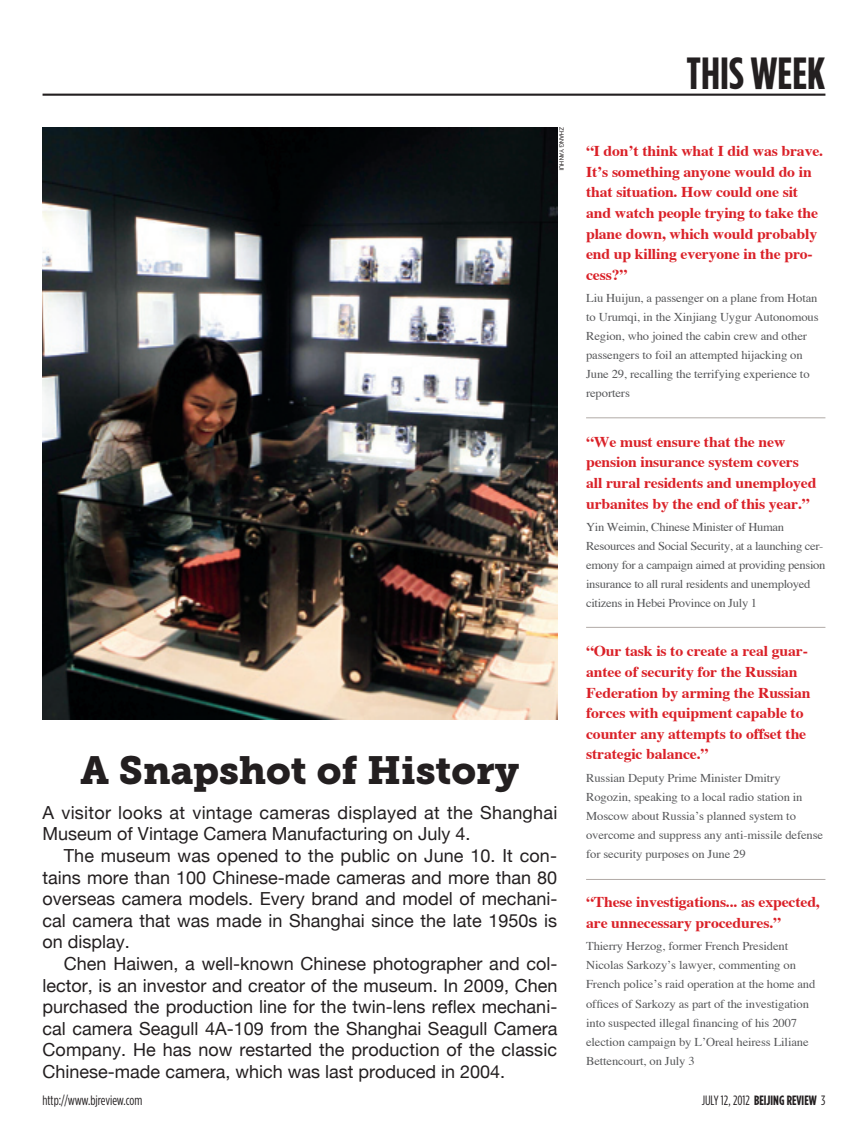
<style>
.page{position:relative;width:868px;height:1136px;background:#fff}
.page>*{position:absolute;margin:0;border:0;box-sizing:border-box;transform-origin:0 0}
.t1{font:700 condensed 45px "Gotham HTF";color:#231f20}
.t2{font:39px "Museo Slab 900";color:#231f20}
.t3{font:18px/21.6px "Helvetica Neue";color:#231f20;text-align:justify}
.t4{font:700 15px/20.5px "Times";letter-spacing:-.01em;color:#da2128;scale:1.05 1}
.t5{font:700 condensed 13.5px "Gotham HTF";color:#231f20}
.t6{font:condensed 13.5px "Gotham HTF";letter-spacing:-.005em;color:#231f20}
.t7{font:12px/19px "Times";letter-spacing:-.01em;color:#57585a;scale:1.05 1}
.t8{font:6px "Helvetica Neue";letter-spacing:-.025em;color:#231f20}
.s1{font-weight:400}
</style>
<div class="page">
<hr style="left:43px;top:94px;width:782px;height:2px;background:#231f20">
<hr style="left:586px;top:417px;width:239px;height:1px;background:#b1aaa7">
<hr style="left:586px;top:627px;width:239px;height:1px;background:#b1aaa7">
<hr style="left:586px;top:879px;width:239px;height:1px;background:#b1aaa7">
<img style="left:43px;top:128px;width:514px;height:591px">
<p class="t8" style="left:565px;top:127px;width:45px;rotate:90deg">ZHANG YANHUI</p>
<h2 class="t2" style="left:81px;top:747px;width:440px">A Snapshot of History</h2>
<h3 class="t3" style="left:43px;top:801px;width:516px">A visitor looks at vintage cameras displayed at the Shanghai<br>Museum of Vintage Camera Manufacturing on July 4.</h3>
<p class="t3" style="left:43px;top:844px;width:516px;text-indent:21px">The museum was opened to the public on June 10. It con&shy;tains more than 100 Chinese-made cameras and more than 80 overseas camera models. Every brand and model of mechani&shy;cal camera that was made in Shanghai since the late 1950s is on display.</p>
<p class="t3" style="left:43px;top:952px;width:516px;text-indent:21px">Chen Haiwen, a well-known Chinese photographer and col&shy;lector, is an investor and creator of the museum. In 2009, Chen purchased the production line for the twin-lens reflex mechani&shy;cal camera Seagull 4A-109 from the Shanghai Seagull Camera Company. He has now restarted the production of the classic Chinese-made camera, which was last produced in 2004.</p>
<h1 class="t1" style="left:686px;top:47px;width:140px">THIS WEEK</h1>
<p class="t4" style="left:586px;top:141px;width:227px">“I don’t think what I did was brave.<br>It’s something anyone would do in that situation. How could one sit and watch people trying to take the plane down, which would probably end up killing everyone in the pro&shy;cess?”</p>
<p class="t7" style="left:586px;top:289px;width:223px">Liu Huijun, a passenger on a plane from Hotan to Urumqi, in the Xinjiang Uygur Autonomous Region, who joined the cabin crew and other passengers to foil an attempted hijacking on June 29, recalling the terrifying experience to reporters</p>
<p class="t4" style="left:586px;top:432px;width:221px">“We must ensure that the new pension insurance system covers all rural residents and unemployed urbanites by the end of this year.”</p>
<p class="t7" style="left:586px;top:518px;width:229px">Yin Weimin, Chinese Minister of Human Resources and Social Security, at a launching cer&shy;emony for a campaign aimed at providing pension insurance to all rural residents and unemployed citizens in Hebei Province on July 1</p>
<p class="t4" style="left:586px;top:641px;width:215px">“Our task is to create a real guar&shy;antee of security for the Russian<br>Federation by arming the Russian forces with equipment capable to counter any attempts to offset the strategic balance.”</p>
<p class="t7" style="left:586px;top:768px;width:227px">Russian Deputy Prime Minister Dmitry Rogozin, speaking to a local radio station in Moscow about Russia’s planned system to overcome and suppress any anti-missile defense for security purposes on June 29</p>
<p class="t4" style="left:586px;top:892px;width:224px">“These investigations... as expected, are unnecessary procedures.”</p>
<p class="t7" style="left:586px;top:937px;width:220px">Thierry Herzog, former French President Nicolas Sarkozy’s lawyer, commenting on French police’s raid operation at the home and offices of Sarkozy as part of the investigation into suspected illegal financing of his 2007 election campaign by L’Oreal heiress Liliane Bettencourt, on July 3</p>
<p class="t6" style="left:43px;top:1092px;width:101px">http://www.bjreview.com</p>
<p class="t5" style="left:701px;top:1092px;width:125px"><span class="s1">JULY 12, 2012</span> BEIJING REVIEW <span class="s1">3</span></p>
</div>
